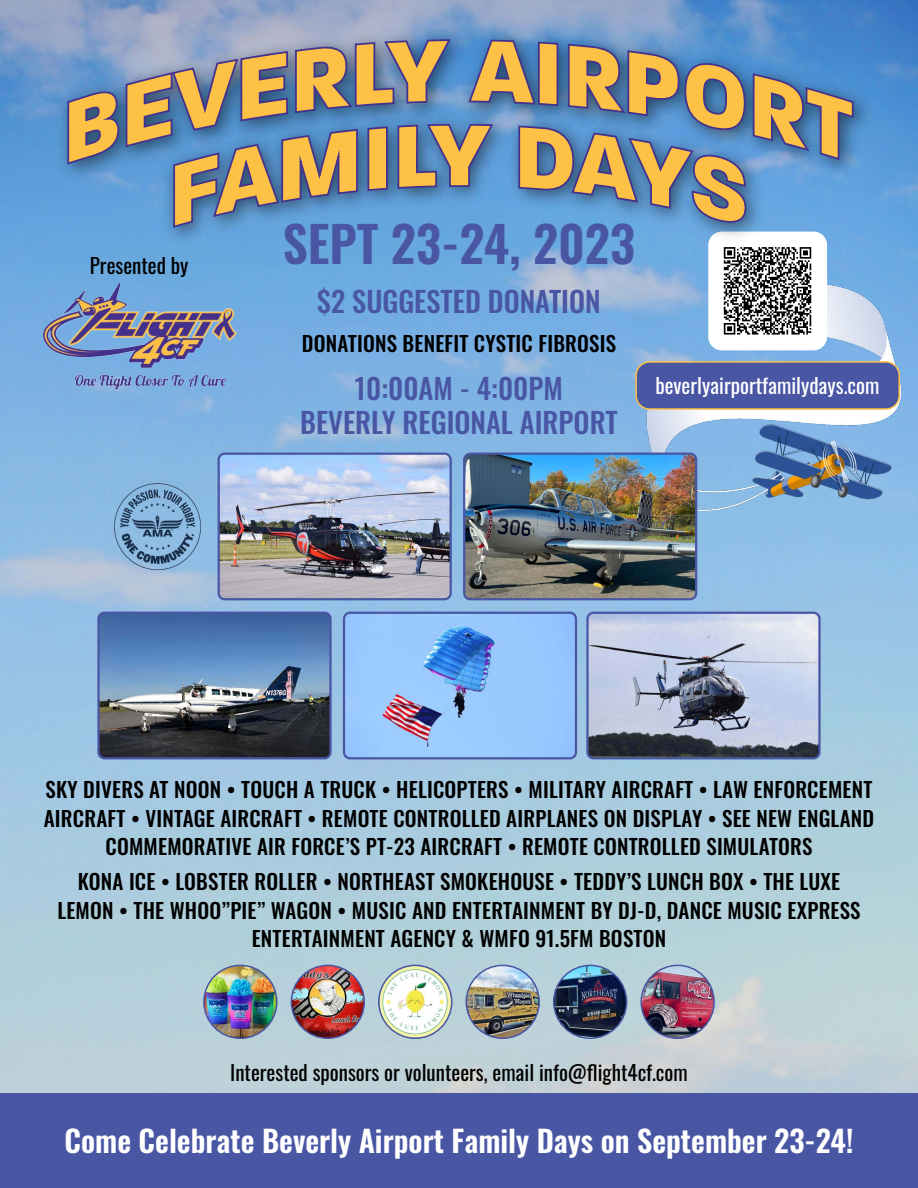
<style>
.page{position:relative;width:918px;height:1188px;background:#fff}
.page>*{position:absolute;margin:0;border:0;box-sizing:border-box;transform-origin:0 0}
.Date{font:600 49.5px "Oswald";color:#4956a4}
.CTA{font:600 30px "Oswald";color:#fff}
.Details{font:500 28.5px "Oswald";color:#4956a4}
.Description_smaller{font:500 21px/28.5px "Oswald";letter-spacing:.01em;color:#000;text-align:center}
.Rain_Date{font:21px "Oswald";color:#000}
.Donations_Benefit_v2{font:500 21px "Oswald";letter-spacing:.01em;color:#000}
.URL{font:21px "Oswald";color:#fff}
</style>
<div class="page">
<img style="left:0;top:0;width:918px;height:1094px">
<img style="left:630px;top:259px;width:288px;height:289px">
<div style="left:0;top:1094px;width:918px;height:94px;background:#4956a4"></div>
<div style="left:708px;top:232px;width:119px;height:118px;background:#fff;border-radius:13px"></div>
<svg style="left:724px;top:247px;width:87px;height:88px"></svg>
<img style="left:42px;top:283px;width:194px;height:107px">
<div style="left:636px;top:362px;width:263px;height:47px;background:#4956a4;border-radius:14px"></div>
<div style="left:635px;top:361px;width:265px;height:49px;border:2px solid #fdc146;border-radius:14px"></div>
<img style="left:464px;top:454px;width:232px;height:145px">
<div style="left:463px;top:453px;width:234px;height:147px;border:2px solid #4956a4;border-radius:6px"></div>
<img style="left:219px;top:454px;width:232px;height:145px">
<div style="left:218px;top:453px;width:234px;height:147px;border:2px solid #4956a4;border-radius:6px"></div>
<img style="left:344px;top:613px;width:232px;height:145px">
<div style="left:343px;top:612px;width:234px;height:147px;border:2px solid #4956a4;border-radius:6px"></div>
<img style="left:589px;top:615px;width:229px;height:141px">
<div style="left:586px;top:612px;width:235px;height:147px;border:2px solid #4956a4;border-radius:6px"></div>
<img style="left:100px;top:615px;width:229px;height:141px">
<div style="left:97px;top:612px;width:235px;height:147px;border:2px solid #4956a4;border-radius:6px"></div>
<img style="left:641px;top:965px;width:73px;height:73px;border-radius:36px">
<div style="left:640px;top:965px;width:75px;height:74px;border:2px solid #4956a4;border-radius:50%"></div>
<img style="left:554px;top:965px;width:73px;height:73px;border-radius:36px">
<div style="left:553px;top:965px;width:74px;height:74px;border:2px solid #4956a4;border-radius:50%"></div>
<img style="left:466px;top:965px;width:73px;height:73px;border-radius:36px">
<div style="left:466px;top:965px;width:74px;height:74px;border:2px solid #4956a4;border-radius:50%"></div>
<img style="left:379px;top:965px;width:73px;height:73px;border-radius:36px">
<div style="left:378px;top:965px;width:74px;height:74px;border:2px solid #4956a4;border-radius:50%"></div>
<img style="left:111px;top:480px;width:93px;height:93px">
<img style="left:291px;top:965px;width:73px;height:73px;border-radius:36px">
<div style="left:291px;top:965px;width:74px;height:74px;border:2px solid #4956a4;border-radius:50%"></div>
<img style="left:204px;top:965px;width:73px;height:73px;border-radius:36px">
<div style="left:203px;top:965px;width:75px;height:74px;border:2px solid #4956a4;border-radius:50%"></div>
<img style="left:47px;top:20px;width:834px;height:172px">
<img style="left:154px;top:229px;width:621px;height:21px">
<svg style="left:66px;top:38px;width:788px;height:191px;background:#89979a"></svg>
<p class="Rain_Date" style="left:90px;top:247px;width:100px">Presented by</p>
<p class="Date" style="left:283px;top:218px;width:354px">SEPT 23-24, 2023</p>
<p class="Details" style="left:317px;top:287px;width:285px">$2 SUGGESTED DONATION</p>
<p class="Donations_Benefit_v2" style="left:302px;top:333px;width:316px">DONATIONS BENEFIT CYSTIC FIBROSIS</p>
<p class="Details" style="left:355px;top:373px;width:210px">10:00AM - 4:00PM</p>
<p class="Details" style="left:300px;top:407px;width:319px">BEVERLY REGIONAL AIRPORT</p>
<p class="URL" style="left:655px;top:367px;width:226px">beverlyairportfamilydays.com</p>
<p class="Description_smaller" style="left:44px;top:777px;width:832px">SKY DIVERS AT NOON • TOUCH A TRUCK • HELICOPTERS • MILITARY AIRCRAFT • LAW ENFORCEMENT<br>AIRCRAFT • VINTAGE AIRCRAFT • REMOTE CONTROLLED AIRPLANES ON DISPLAY • SEE NEW ENGLAND<br>COMMEMORATIVE AIR FORCE’S PT-23 AIRCRAFT • REMOTE CONTROLLED SIMULATORS</p>
<p class="Description_smaller" style="left:57px;top:869px;width:805px">KONA ICE • LOBSTER ROLLER • NORTHEAST SMOKEHOUSE • TEDDY’S LUNCH BOX • THE LUXE<br>LEMON • THE WHOO”PIE” WAGON • MUSIC AND ENTERTAINMENT BY DJ-D, DANCE MUSIC EXPRESS<br>ENTERTAINMENT AGENCY &amp; WMFO 91.5FM BOSTON</p>
<p class="Rain_Date" style="left:230px;top:1054px;width:459px">Interested sponsors or volunteers, email info@flight4cf.com</p>
<p class="CTA" style="left:65px;top:1125px;width:790px">Come Celebrate Beverly Airport Family Days on September 23-24!</p>
</div>
